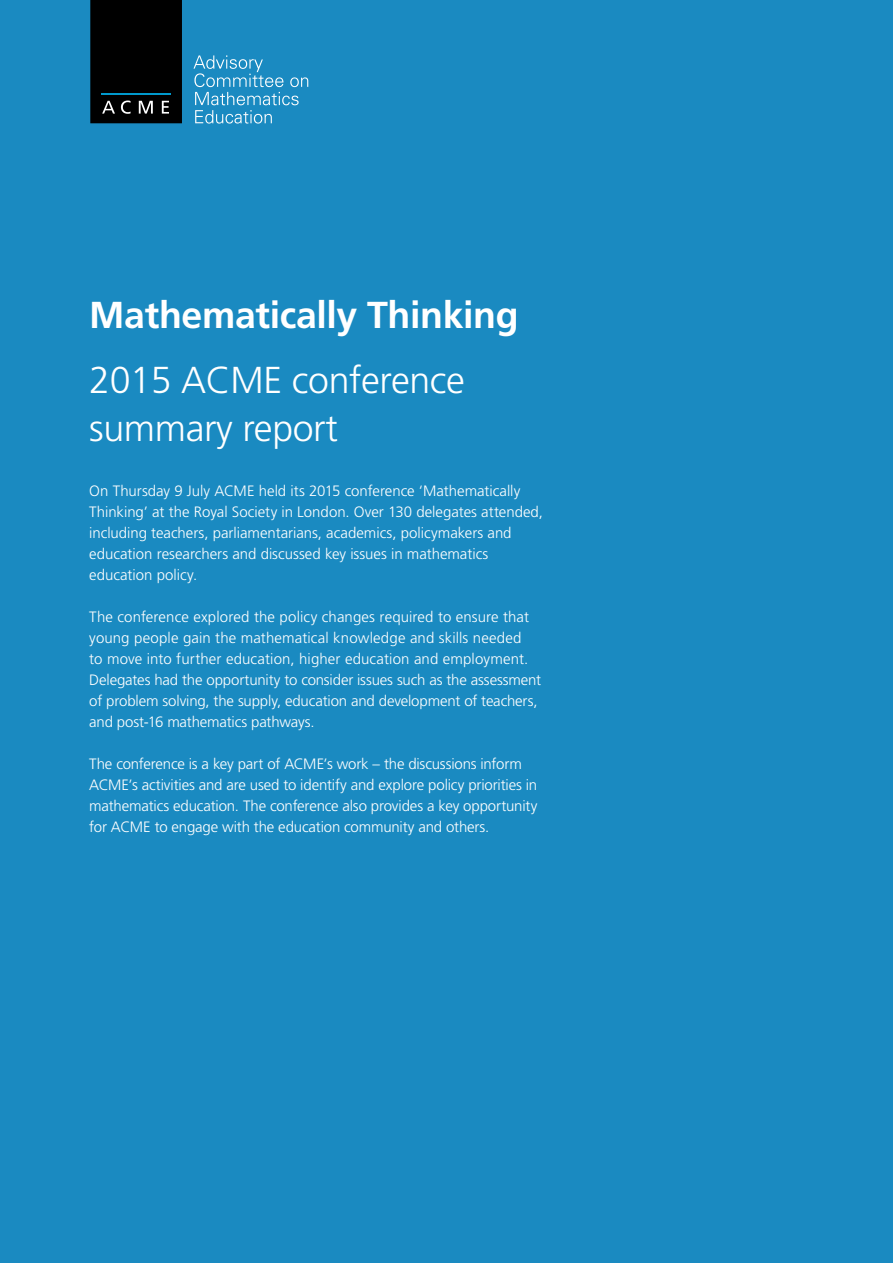
<style>
.page{position:relative;width:893px;height:1263px;background:#1a8ac1}
.page>*{position:absolute;margin:0;border:0;box-sizing:border-box;transform-origin:0 0}
.t1{font:300 37.5px/48px "Frutiger LT Pro";letter-spacing:-.01em;color:#fff}
.t2{font:700 37.5px "Frutiger LT Pro";letter-spacing:-.01em;color:#fff}
.t3{font:300 15px/21px "Frutiger LT Pro";letter-spacing:-.005em;color:#fff}
</style>
<div class="page">
<div style="left:90px;top:0;width:92px;height:123px;background:#000"></div>
<hr style="left:101px;top:93px;width:70px;height:2px;background:#0099cd">
<svg style="left:193px;top:55px;width:115px;height:69px"></svg>
<h1 class="t2" style="left:89px;top:293px;width:431px">Mathematically Thinking</h1>
<h1 class="t1" style="left:89px;top:356px;width:377px">2015 ACME conference summary report</h1>
<p class="t3" style="left:89px;top:480px;width:455px">On Thursday 9 July ACME held its 2015 conference ‘Mathematically Thinking’ at the Royal Society in London. Over 130 delegates attended, including teachers, parliamentarians, academics, policymakers and education researchers and discussed key issues in mathematics education policy.</p>
<p class="t3" style="left:89px;top:606px;width:453px">The conference explored the policy changes required to ensure that young people gain the mathematical knowledge and skills needed<br>to move into further education, higher education and employment.<br>Delegates had the opportunity to consider issues such as the assessment of problem solving, the supply, education and development of teachers, and post-16 mathematics pathways.</p>
<p class="t3" style="left:89px;top:753px;width:450px">The conference is a key part of ACME’s work – the discussions inform ACME’s activities and are used to identify and explore policy priorities in mathematics education. The conference also provides a key opportunity for ACME to engage with the education community and others.</p>
</div>
